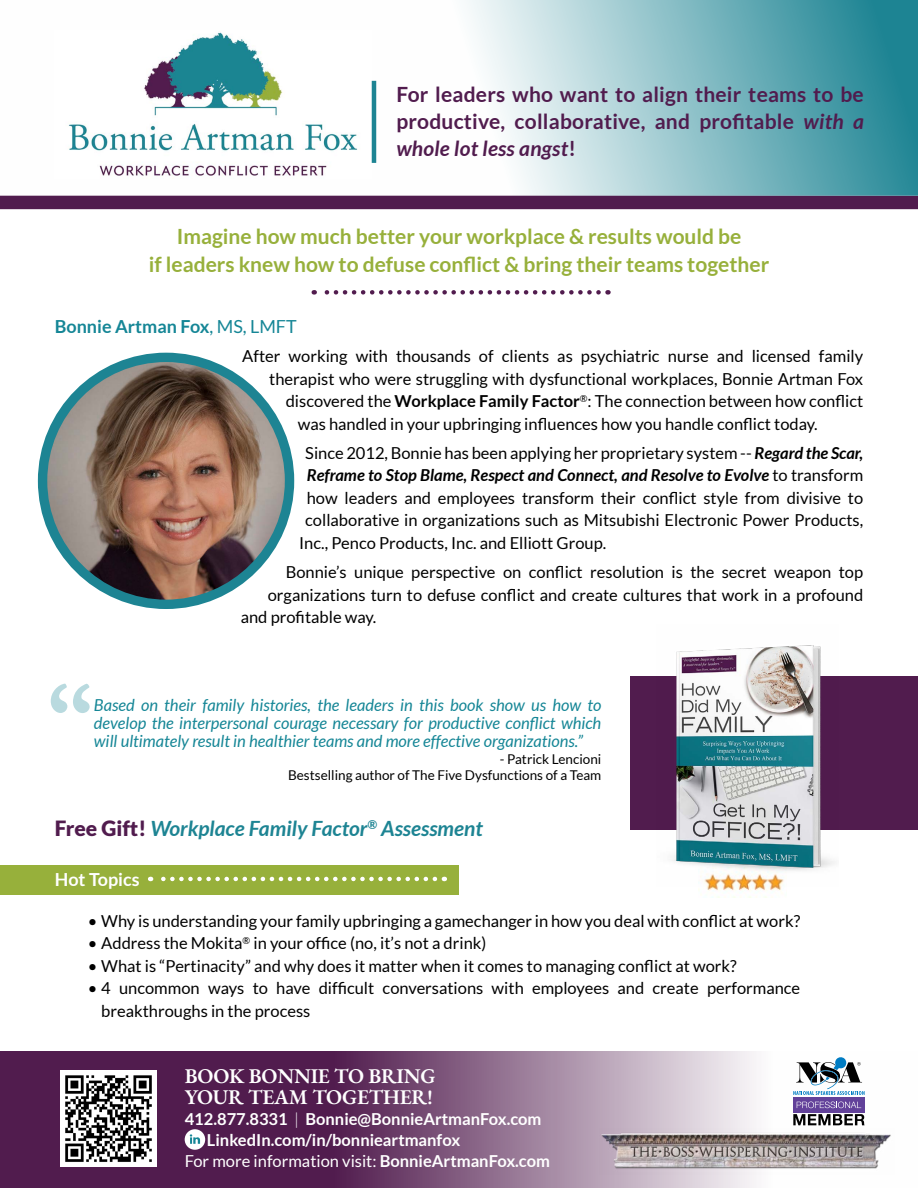
<style>
.page{position:relative;width:918px;height:1188px;background:#fff}
.page>*{position:absolute;margin:0;border:0;box-sizing:border-box;transform-origin:0 0}
.t1{font:700 21px/27.8px "Lato";color:#97b03b;text-align:center}
.t2{font:700 21px/27px "Lato";letter-spacing:.01em;color:#511c4e;text-align:justify}
.t3{font:italic 700 21px "Lato";color:#1d8493}
.t4{font:21px/21px "EB Garamond";letter-spacing:-.01em;color:#fff}
.t5{font:700 18px "Lato";color:#158696}
.t6{font:700 18px "Lato";color:#fff}
.t7{font:16.5px/22.5px "Lato";color:#000}
.t8{font:italic 16.5px/18px "Lato";color:#158696;text-align:justify}
.t9{font:700 16.5px "Lato";color:#fff}
.t10{font:italic 700 16.5px "Lato";color:#000}
.t11{font:16.5px "Lato";color:#fff}
.t12{font:13.5px/16.5px "Lato";color:#000;text-align:right}
.s1{font-style:italic}
.s2{font-weight:400}
.s3{font-weight:700}
.s4{font-weight:700;font-style:italic}
.s5{font-weight:400;font-style:normal}
.s6{font-weight:900;font-style:normal;color:#511c4e}
.s7{font-weight:300}
</style>
<div class="page">
<img style="left:698px;top:887px;width:84px;height:11px">
<div style="left:630px;top:676px;width:288px;height:153px;background:#511c4e"></div>
<div style="left:0;top:196px;width:918px;height:13px;background:#511c4e"></div>
<svg style="left:0;top:0;width:918px;height:196px"></svg>
<img style="left:55px;top:30px;width:317px;height:148px">
<div style="left:38px;top:353px;width:256px;height:256px;background:#1d8493;border-radius:50%"></div>
<img style="left:47px;top:362px;width:238px;height:238px;border-radius:119px">
<svg style="left:0;top:1051px;width:865px;height:137px;background:#845f82"></svg>
<svg style="left:793px;top:1114px;width:72px;height:11px"></svg>
<svg style="left:793px;top:1057px;width:72px;height:38px"></svg>
<div style="left:793px;top:1097px;width:72px;height:16px;background:#62419a"></div>
<svg style="left:797px;top:1102px;width:64px;height:6px"></svg>
<img style="left:60px;top:1071px;width:97px;height:96px">
<svg style="left:51px;top:684px;width:39px;height:29px"></svg>
<img style="left:600px;top:1128px;width:291px;height:46px">
<div style="left:185px;top:1129px;width:20px;height:21px;background:#fff;border-radius:50%"></div>
<svg style="left:190px;top:1134px;width:10px;height:10px"></svg>
<img style="left:656px;top:645px;width:182px;height:242px">
<hr style="left:372px;top:81px;width:4px;height:82px;background:#1d8493">
<div style="left:0;top:865px;width:459px;height:30px;background:#97b03b"></div>
<svg style="left:150px;top:877px;width:285px;height:4px"></svg>
<svg style="left:314px;top:290px;width:285px;height:5px"></svg>
<p class="t2" style="left:396px;top:81px;width:469px">For leaders who want to align their teams to be productive, collaborative, and profitable <span class="s1">with a whole lot less angst</span>!</p>
<p class="t1" style="left:149px;top:222px;width:622px">Imagine how much better your workplace &amp; results would be<br>if leaders knew how to defuse conflict &amp; bring their teams together</p>
<p class="t5" style="left:55px;top:316px;width:244px">Bonnie Artman Fox<span class="s2">, MS, LMFT</span></p>
<p class="t7" style="left:242px;top:345px;width:622px">After working with thousands of clients as psychiatric nurse and licensed family</p>
<p class="t7" style="left:269px;top:367px;width:596px">therapist who were struggling with dysfunctional workplaces, Bonnie Artman Fox</p>
<p class="t7" style="left:286px;top:390px;width:579px">discovered the <span class="s3">Workplace Family Factor</span><sup>®</sup>: The connection between how conflict</p>
<p class="t7" style="left:298px;top:412px;width:522px">was handled in your upbringing influences how you handle conflict today.</p>
<p class="t7" style="left:305px;top:441px;width:559px">Since 2012, Bonnie has been applying her proprietary system -- <span class="s4">Regard the Scar,</span></p>
<p class="t10" style="left:307px;top:466px;width:558px">Reframe to Stop Blame, Respect and Connect, and Resolve to Evolve <span class="s5">to transform</span></p>
<p class="t7" style="left:307px;top:486px;width:558px">how leaders and employees transform their conflict style from divisive to</p>
<p class="t7" style="left:305px;top:509px;width:560px">collaborative in organizations such as Mitsubishi Electronic Power Products,</p>
<p class="t7" style="left:299px;top:531px;width:309px">Inc., Penco Products, Inc. and Elliott Group.</p>
<p class="t7" style="left:286px;top:561px;width:579px">Bonnie’s unique perspective on conflict resolution is the secret weapon top</p>
<p class="t7" style="left:268px;top:583px;width:597px">organizations turn to defuse conflict and create cultures that work in a profound</p>
<p class="t7" style="left:241px;top:606px;width:137px">and profitable way.</p>
<p class="t8" style="left:94px;top:697px;width:509px">Based on their family histories, the leaders in this book show us how to develop the interpersonal courage necessary for productive conflict which will ultimately result in healthier teams and more effective organizations.”</p>
<p class="t12" style="left:288px;top:751px;width:315px">- Patrick Lencioni<br>Bestselling author of The Five Dysfunctions of a Team</p>
<p class="t3" style="left:55px;top:816px;width:430px"><span class="s6">Free Gift!</span> Workplace Family Factor<sup>®</sup> Assessment</p>
<p class="t6" style="left:55px;top:869px;width:86px">Hot Topics</p>
<p class="t7" style="left:88px;top:910px;width:714px">• Why is understanding your family upbringing a gamechanger in how you deal with conflict at work?</p>
<p class="t7" style="left:88px;top:932px;width:400px">• Address the Mokita<sup>®</sup> in your office (no, it’s not a drink)</p>
<p class="t7" style="left:88px;top:955px;width:651px">• What is “Pertinacity” and why does it matter when it comes to managing conflict at work?</p>
<p class="t7" style="left:101px;top:977px;width:701px;text-indent:-13px">• 4 uncommon ways to have difficult conversations with employees and create performance breakthroughs in the process</p>
<p class="t4" style="left:185px;top:1065px;width:252px">BOOK BONNIE TO BRING<br>YOUR TEAM TOGETHER!</p>
<p class="t9" style="left:185px;top:1109px;width:358px">412.877.8331 <span class="s7">|</span> Bonnie@BonnieArtmanFox.com</p>
<p class="t9" style="left:207px;top:1130px;width:255px">LinkedIn.com/in/bonnieartmanfox</p>
<p class="t11" style="left:185px;top:1152px;width:367px">For more information visit: <span class="s3">BonnieArtmanFox.com</span></p>
</div>
